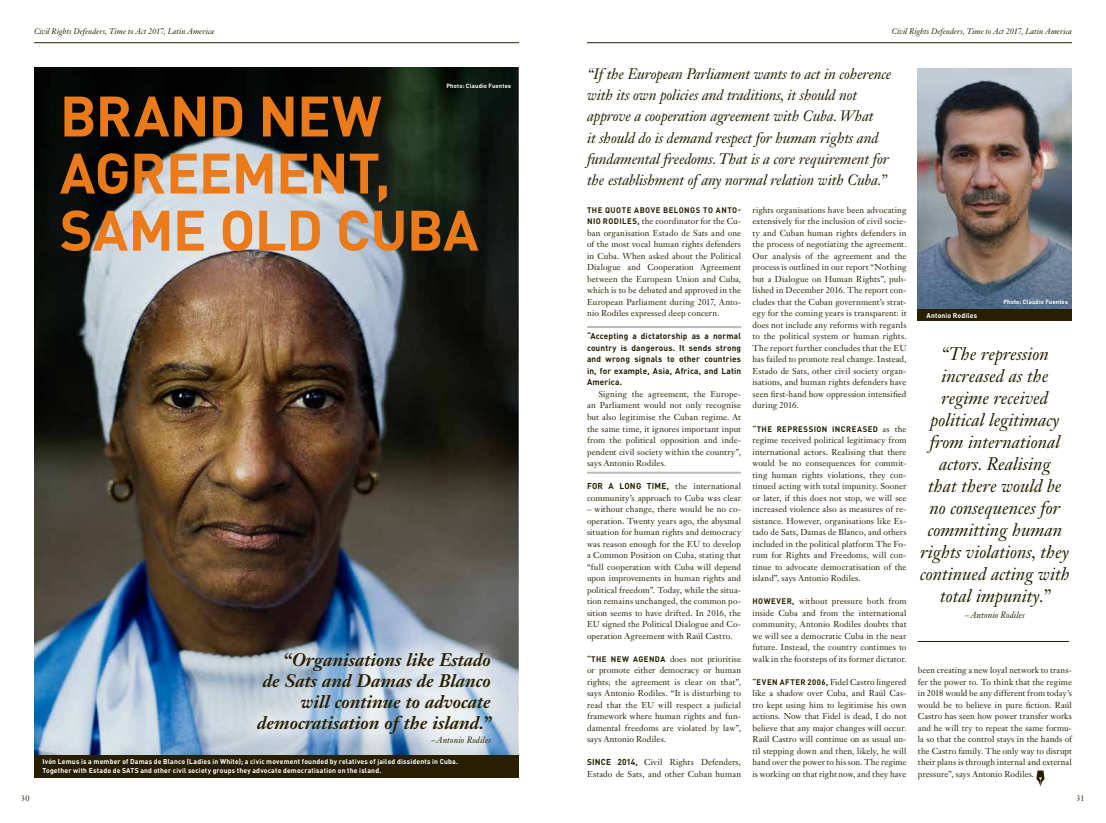
<style>
.page{position:relative;width:1106px;height:823px;background:#fff}
.page>*{position:absolute;margin:0;border:0;box-sizing:border-box;transform-origin:0 0}
.t1{font:700 56px/57px "DINOT";letter-spacing:-.015em;color:#eb7b1a}
.t2{font:italic 18px/22px "Janson Text LT Std";color:#281f00;text-align:center}
.t3{font:italic 700 18px/21px "Janson Text LT Std";color:#281f00;text-align:right}
.t4{font:italic 15px/21px "Janson Text LT Std";letter-spacing:-.01em;color:#281f00}
.t5{font:italic 9px "Janson Text LT Std";letter-spacing:.015em;color:#281f00}
.t6{font:8.5px/11.5px "Janson Text LT Std";letter-spacing:.01em;color:#281f00;text-align:justify}
.t7{font:700 8.5px/11.5px "DINOT";letter-spacing:.015em;color:#281f00;text-align:justify}
.t8{font:italic 8px "Janson Text LT Std";letter-spacing:.005em;color:#281f00}
.t9{font:700 8px "DINOT";letter-spacing:.06em;color:#281f00}
.t10{font:8px "Janson Text LT Std";color:#281f00}
.t11{font:700 7px/9px "DINOT";letter-spacing:.03em;color:#fff}
.t12{font:700 6px "DINOT";letter-spacing:.03em;color:#fff}
.s1{font-family:"DINOT";font-weight:700;font-size:8px}
.s2{font-family:"DINOT";font-weight:700}
.s3{font-family:"Janson Text LT Std";font-weight:400;font-size:8.5px}
</style>
<div class="page">
<hr style="left:587px;top:326px;width:154px;height:2px;background:#bbbbb7">
<hr style="left:587px;top:471px;width:154px;height:2px;background:#bbbbb7">
<img style="left:34px;top:67px;width:485px;height:687px">
<img style="left:917px;top:68px;width:154px;height:241px">
<div style="left:917px;top:309px;width:154px;height:11px;background:#281f00"></div>
<svg style="left:240px;top:634px;width:269px;height:120px;background:#b2c2d2"></svg>
<svg style="left:1036px;top:770px;width:8px;height:15px"></svg>
<hr style="left:917px;top:641px;width:152px;height:1px;background:#281f00">
<hr style="left:34px;top:42px;width:485px;height:1px;background:#281f00">
<hr style="left:587px;top:42px;width:484px;height:1px;background:#281f00">
<div style="left:34px;top:754px;width:485px;height:23px;background:#281f00"></div>
<p class="t8" style="left:34px;top:27px;width:182px">Civil Rights Defenders, Time to Act 2017, Latin America</p>
<p class="t8" style="left:891px;top:27px;width:182px">Civil Rights Defenders, Time to Act 2017, Latin America</p>
<p class="t12" style="left:446px;top:82px;width:66px">Photo: Claudio Fuentes</p>
<h1 class="t1" style="left:60px;top:86px;width:420px">BRAND NEW<br>AGREEMENT,<br>SAME OLD CUBA</h1>
<h2 class="t3" style="left:257px;top:648px;width:236px">“Organisations like Estado<br>de Sats and Damas de Blanco will continue to advocate democratisation of the island.”</h2>
<p class="t5" style="left:431px;top:733px;width:61px">–Antonio Rodiles</p>
<p class="t11" style="left:43px;top:756px;width:417px">Ivón Lemus is a member of Damas de Blanco (Ladies in White); a civic movement founded by relatives of jailed dissidents in Cuba.<br>Together with Estado de SATS and other civil society groups they advocate democratisation on the island.</p>
<p class="t4" style="left:587px;top:64px;width:306px">“If the European Parliament wants to act in coherence with its own policies and traditions, it should not approve a cooperation agreement with Cuba. What<br>it should do is demand respect for human rights and fundamental freedoms. That is a core requirement for the establishment of any normal relation with Cuba.”</p>
<p class="t9" style="left:587px;top:204px;width:155px">THE QUOTE ABOVE BELONGS TO ANTO-</p>
<p class="t6" style="left:587px;top:215px;width:156px"><span class="s1">NIO RODILES,</span> the coordinator for the Cu&shy;ban organisation Estado de Sats and one of the most vocal human rights defenders in Cuba. When asked about the Political Dialogue and Cooperation Agreement between the European Union and Cuba, which is to be debated and approved in the European Parliament during 2017, Anto&shy;nio Rodiles expressed deep concern.</p>
<p class="t7" style="left:587px;top:330px;width:156px">“Accepting a dictatorship as a normal country is dangerous. It sends strong and wrong signals to other countries in, for example, Asia, Africa, and Latin America.</p>
<p class="t6" style="left:587px;top:388px;width:156px;text-indent:11px">Signing the agreement, the Europe&shy;an Parliament would not only recognise but also legitimise the Cuban regime. At the same time, it ignores important input from the political opposition and inde&shy;pendent civil society within the country”, says Antonio Rodiles.</p>
<p class="t6" style="left:587px;top:480px;width:156px"><span class="s2">FOR A LONG TIME,</span> the international community’s approach to Cuba was clear</p>
<p class="t6" style="left:587px;top:503px;width:156px">– without change, there would be no co&shy;operation. Twenty years ago, the abysmal situation for human rights and democracy was reason enough for the EU to develop a Common Position on Cuba, stating that “full cooperation with Cuba will depend upon improvements in human rights and political freedom”. Today, while the situa&shy;tion remains unchanged, the common po&shy;sition seems to have drifted. In 2016, the EU signed the Political Dialogue and Co&shy;operation Agreement with Raúl Castro.</p>
<p class="t6" style="left:587px;top:652px;width:156px"><span class="s1">“THE NEW AGENDA</span> does not prioritise or promote either democracy or human rights; the agreement is clear on that”, says Antonio Rodiles. “It is disturbing to read that the EU will respect a judicial framework where human rights and fun&shy;damental freedoms are violated by law”, says Antonio Rodiles.</p>
<p class="t6" style="left:587px;top:756px;width:156px"><span class="s2">SINCE 2014,</span> Civil Rights Defenders,<br>Estado de Sats, and other Cuban human</p>
<p class="t6" style="left:752px;top:204px;width:156px">rights organisations have been advocating extensively for the inclusion of civil socie&shy;ty and Cuban human rights defenders in the process of negotiating the agreement.<br>Our analysis of the agreement and the process is outlined in our report “Nothing but a Dialogue on Human Rights”, pub&shy;lished in December 2016. The report con&shy;cludes that the Cuban government’s strat&shy;egy for the coming years is transparent: it does not include any reforms with regards to the political system or human rights.<br>The report further concludes that the EU has failed to promote real change. Instead, Estado de Sats, other civil society organ&shy;isations, and human rights defenders have seen first-hand how oppression intensified during 2016.</p>
<p class="t9" style="left:752px;top:423px;width:156px">“THE REPRESSION INCREASED <span class="s3">as the</span></p>
<p class="t6" style="left:752px;top:434px;width:156px">regime received political legitimacy from international actors. Realising that there would be no consequences for commit&shy;ting human rights violations, they con&shy;tinued acting with total impunity. Sooner or later, if this does not stop, we will see increased violence also as measures of re&shy;sistance. However, organisations like Es&shy;tado de Sats, Damas de Blanco, and others included in the political platform The Fo&shy;rum for Rights and Freedoms, will con&shy;tinue to advocate democratisation of the island”, says Antonio Rodiles.</p>
<p class="t6" style="left:752px;top:595px;width:156px"><span class="s1">HOWEVER,</span> without pressure both from inside Cuba and from the international community, Antonio Rodiles doubts that we will see a democratic Cuba in the near future. Instead, the country continues to walk in the footsteps of its former dictator.</p>
<p class="t6" style="left:752px;top:675px;width:156px"><span class="s1">“EVEN AFTER 2006,</span> Fidel Castro lingered like a shadow over Cuba, and Raúl Cas&shy;tro kept using him to legitimise his own actions. Now that Fidel is dead, I do not believe that any major changes will occur.<br>Raúl Castro will continue on as usual un&shy;til stepping down and then, likely, he will hand over the power to his son. The regime is working on that right now, and they have</p>
<p class="t6" style="left:917px;top:664px;width:156px">been creating a new loyal network to trans&shy;fer the power to. To think that the regime in 2018 would be any different from today’s would be to believe in pure fiction. Raúl Castro has seen how power transfer works and he will try to repeat the same formu&shy;la so that the control stays in the hands of the Castro family. The only way to disrupt their plans is through internal and external pressure”, says Antonio Rodiles.</p>
<p class="t12" style="left:1003px;top:297px;width:66px">Photo: Claudio Fuentes</p>
<p class="t11" style="left:926px;top:310px;width:52px">Antonio Rodiles</p>
<h2 class="t2" style="left:920px;top:342px;width:151px">“The repression increased as the regime received political legitimacy from international actors. Realising<br>that there would be no consequences for committing human rights violations, they continued acting with total impunity.”</h2>
<p class="t5" style="left:965px;top:609px;width:61px">–Antonio Rodiles</p>
<p class="t10" style="left:21px;top:792px;width:10px">30</p>
<p class="t10" style="left:1076px;top:792px;width:10px">31</p>
</div>
